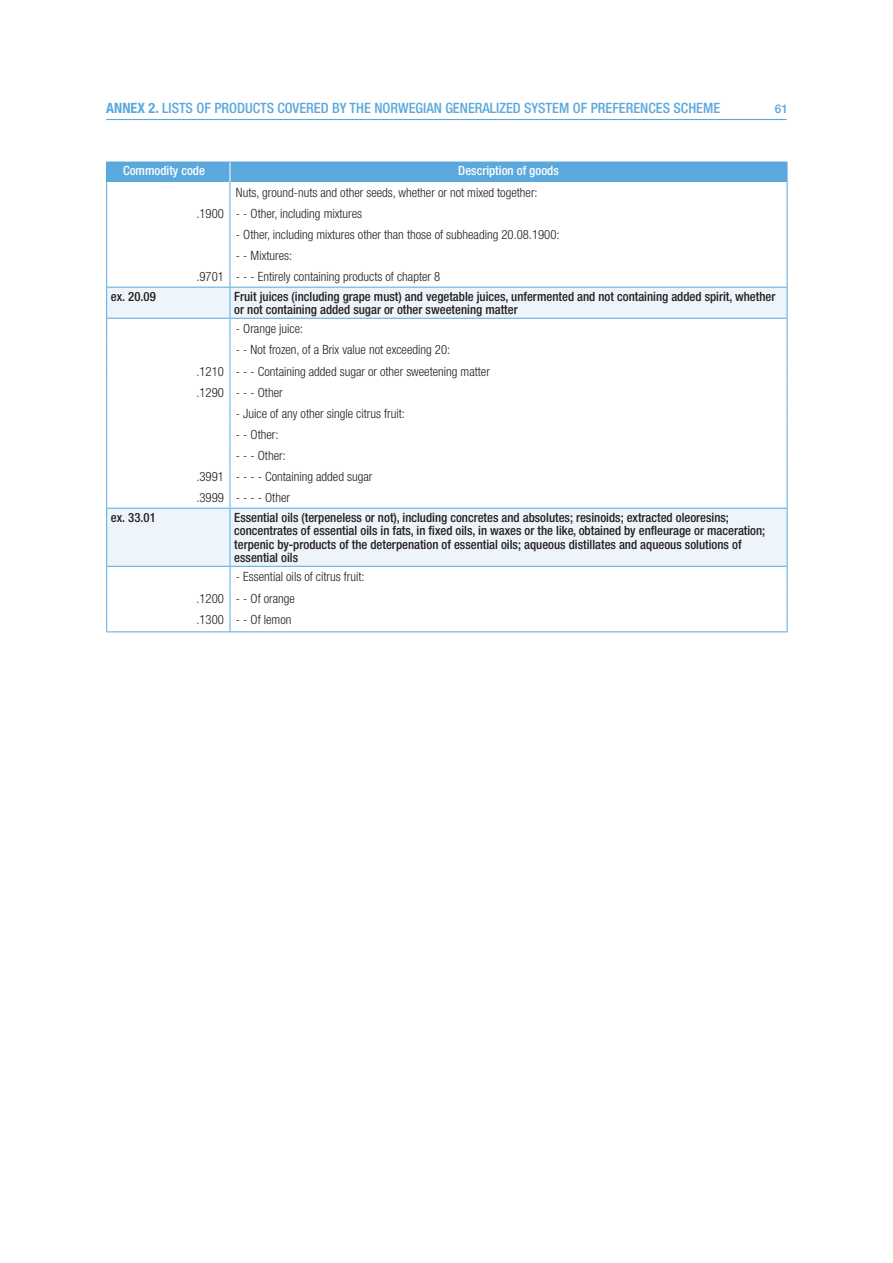
<style>
.page{position:relative;width:893px;height:1263px;background:#fff}
.page>*{position:absolute;margin:0;border:0;box-sizing:border-box;transform-origin:0 0}
.t1{font:500 condensed 14.25px "Helvetica Neue LT Std";color:#5ba8dc}
.t2{font:300 condensed 12.75px/21.1px "Helvetica Neue LT Std";color:#231f20}
.t3{font:500 condensed 12.75px/13.5px "Helvetica Neue LT Std";color:#231f20}
.t4{font:500 condensed 12.75px "Helvetica Neue LT Std";color:#fff}
.t5{font:500 12px "Helvetica Neue LT Std";color:#5ba8dc}
.s1{font-weight:700}
</style>
<div class="page">
<hr style="left:106px;top:119px;width:681px;height:1px;background:#5ba8dc">
<div style="left:107px;top:162px;width:680px;height:20px;background:#5ba8dc"></div>
<svg style="left:107px;top:288px;width:680px;height:278px"></svg>
<hr style="left:107px;top:287px;width:123px;height:1px;background:#5ba8dc">
<hr style="left:230px;top:287px;width:557px;height:1px;background:#5ba8dc">
<hr style="left:107px;top:318px;width:123px;height:1px;background:#5ba8dc">
<hr style="left:230px;top:318px;width:557px;height:1px;background:#5ba8dc">
<hr style="left:107px;top:508px;width:123px;height:1px;background:#5ba8dc">
<hr style="left:230px;top:508px;width:557px;height:1px;background:#5ba8dc">
<hr style="left:107px;top:566px;width:123px;height:1px;background:#5ba8dc">
<hr style="left:230px;top:566px;width:557px;height:1px;background:#5ba8dc">
<svg style="left:106px;top:162px;width:1px;height:125px"></svg>
<svg style="left:787px;top:162px;width:1px;height:125px"></svg>
<hr style="left:106px;top:287px;width:1px;height:31px;background:#5ba8dc">
<hr style="left:230px;top:287px;width:1px;height:31px;background:#5ba8dc">
<hr style="left:787px;top:287px;width:1px;height:31px;background:#5ba8dc">
<svg style="left:106px;top:318px;width:1px;height:190px"></svg>
<svg style="left:230px;top:318px;width:1px;height:190px"></svg>
<svg style="left:787px;top:318px;width:1px;height:190px"></svg>
<hr style="left:106px;top:508px;width:1px;height:58px;background:#5ba8dc">
<hr style="left:230px;top:508px;width:1px;height:58px;background:#5ba8dc">
<hr style="left:787px;top:508px;width:1px;height:58px;background:#5ba8dc">
<svg style="left:106px;top:566px;width:1px;height:65px"></svg>
<svg style="left:230px;top:566px;width:1px;height:65px"></svg>
<svg style="left:787px;top:566px;width:1px;height:65px"></svg>
<hr style="left:106px;top:631px;width:681px;height:1px;background:#5ba8dc">
<svg style="left:230px;top:162px;width:1px;height:125px"></svg>
<p class="t1" style="left:106px;top:103px;width:615px"><span class="s1">ANNEX 2.</span> LISTS OF PRODUCTS COVERED BY THE NORWEGIAN GENERALIZED SYSTEM OF PREFERENCES SCHEME</p>
<p class="t5" style="left:775px;top:102px;width:15px">61</p>
<p class="t4" style="left:123px;top:166px;width:83px">Commodity code</p>
<p class="t4" style="left:458px;top:166px;width:102px">Description of goods</p>
<p class="t2" style="left:196px;top:183px;width:343px;text-indent:40px">Nuts, ground-nuts and other seeds, whether or not mixed together: .1900 - - Other, including mixtures</p>
<p class="t2" style="left:236px;top:225px;width:325px">- Other, including mixtures other than those of subheading 20.08.1900:</p>
<p class="t2" style="left:196px;top:246px;width:245px;text-indent:40px">- - Mixtures:<br>.9701 - - - Entirely containing products of chapter 8</p>
<p class="t3" style="left:111px;top:290px;width:46px">ex. 20.09</p>
<p class="t3" style="left:234px;top:290px;width:543px">Fruit juices (including grape must) and vegetable juices, unfermented and not containing added spirit, whether or not containing added sugar or other sweetening matter</p>
<p class="t2" style="left:236px;top:319px;width:69px">- Orange juice:</p>
<p class="t2" style="left:196px;top:340px;width:295px;text-indent:40px">- - Not frozen, of a Brix value not exceeding 20:<br>.1210 - - - Containing added sugar or other sweetening matter .1290 - - - Other</p>
<p class="t2" style="left:236px;top:404px;width:170px">- Juice of any other single citrus fruit:</p>
<p class="t2" style="left:236px;top:425px;width:44px">- - Other:</p>
<p class="t2" style="left:196px;top:446px;width:177px;text-indent:40px">- - - Other:<br>.3991 - - - - Containing added sugar .3999 - - - - Other</p>
<p class="t3" style="left:111px;top:511px;width:46px">ex. 33.01</p>
<p class="t3" style="left:234px;top:511px;width:533px">Essential oils (terpeneless or not), including concretes and absolutes; resinoids; extracted oleoresins; concentrates of essential oils in fats, in fixed oils, in waxes or the like, obtained by enfleurage or maceration; terpenic by-products of the deterpenation of essential oils; aqueous distillates and aqueous solutions of essential oils</p>
<p class="t2" style="left:196px;top:567px;width:170px;text-indent:40px">- Essential oils of citrus fruit: .1200 - - Of orange<br>.1300 - - Of lemon</p>
</div>
